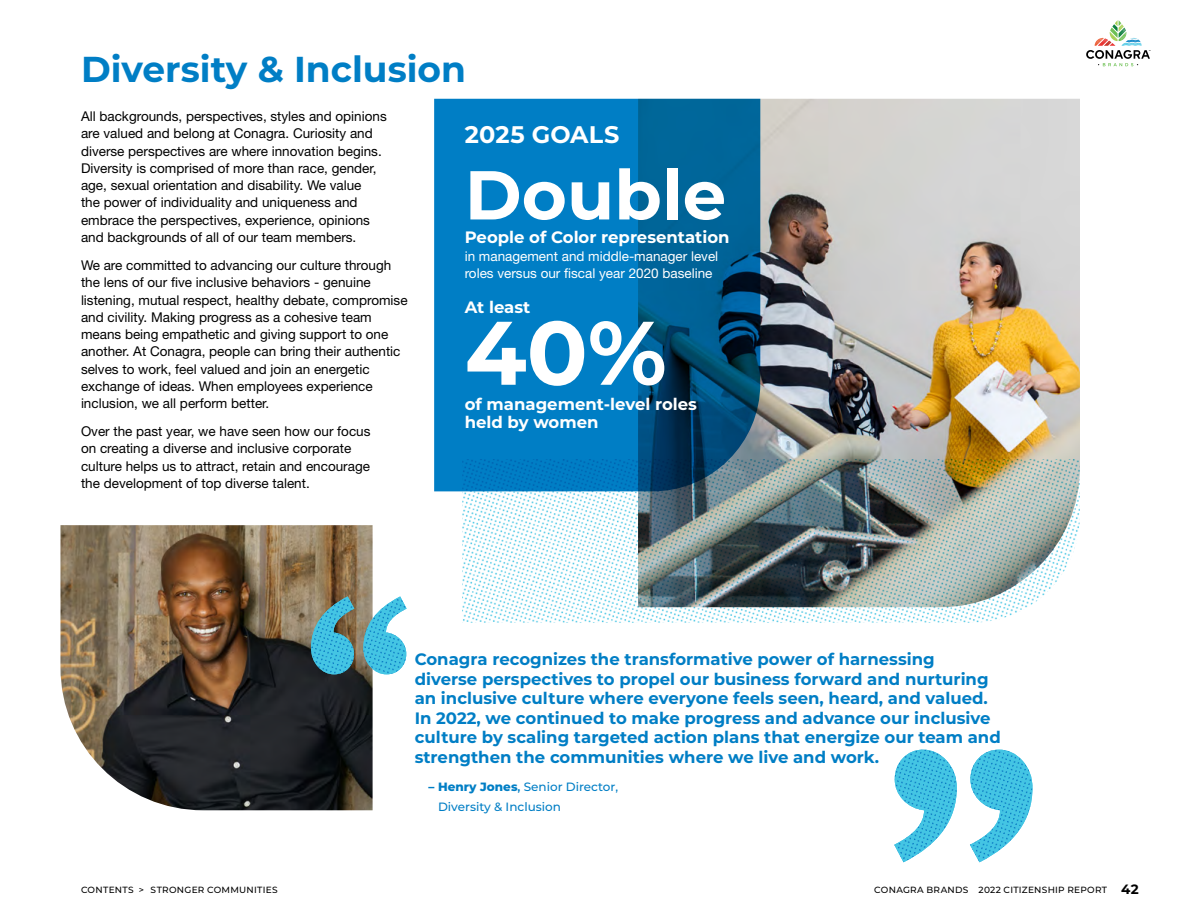
<style>
.page{position:relative;width:1188px;height:918px;background:#fff}
.page>*{position:absolute;margin:0;border:0;box-sizing:border-box;transform-origin:0 0}
.Body_Copy{font:700 90px "Montserrat";color:#fff}
.Body_Copy-2{font:700 69px "Montserrat";color:#fff}
.H3_Span_Columns{font:700 36px "Montserrat";color:#007ec5}
.H4{font:700 24px "Montserrat";letter-spacing:.01em;color:#fff}
.Body_Copy-3{font:700 16.5px/19.5px "Montserrat";color:#007ec5}
.Body_Copy-4{font:700 16.5px/18px "Montserrat";color:#fff}
.Body_Copy-5{font:13.5px/17.2px "Helvetica Neue LT Pro";color:#000}
.Body_Copy-6{font:13.5px/17.2px "Helvetica Neue LT Pro";color:#fff}
.Body_Copy-7{font:500 12px/19.5px "Montserrat";color:#007ec5}
.t1{font:500 9px "Montserrat";letter-spacing:.03em;color:#000}
.s1{font-weight:800}
.s2{font-weight:600}
.s3{font-weight:700;font-size:13.5px}
</style>
<div class="page">
<img style="left:760px;top:99px;width:320px;height:120px">
<svg style="left:434px;top:99px;width:326px;height:392px;background:#0076b7"></svg>
<img style="left:462px;top:219px;width:618px;height:240px">
<img style="left:462px;top:459px;width:618px;height:164px">
<img style="left:60px;top:525px;width:313px;height:285px">
<img style="left:311px;top:596px;width:96px;height:78px">
<img style="left:894px;top:750px;width:138px;height:112px">
<svg style="left:1086px;top:20px;width:65px;height:46px"></svg>
<p class="H3_Span_Columns" style="left:81px;top:44px;width:387px">Diversity &amp; Inclusion</p>
<p class="Body_Copy-5" style="left:81px;top:107px;width:307px">All backgrounds, perspectives, styles and opinions are valued and belong at Conagra. Curiosity and diverse perspectives are where innovation begins.<br>Diversity is comprised of more than race, gender, age, sexual orientation and disability. We value<br>the power of individuality and uniqueness and embrace the perspectives, experience, opinions and backgrounds of all of our team members.</p>
<p class="Body_Copy-5" style="left:81px;top:256px;width:328px">We are committed to advancing our culture through the lens of our five inclusive behaviors - genuine listening, mutual respect, healthy debate, compromise and civility. Making progress as a cohesive team means being empathetic and giving support to one another. At Conagra, people can bring their authentic selves to work, feel valued and join an energetic exchange of ideas. When employees experience inclusion, we all perform better.</p>
<p class="Body_Copy-5" style="left:81px;top:422px;width:291px">Over the past year, we have seen how our focus on creating a diverse and inclusive corporate culture helps us to attract, retain and encourage the development of top diverse talent.</p>
<p class="H4" style="left:465px;top:117px;width:156px">2025 GOALS</p>
<p class="Body_Copy-2" style="left:465px;top:145px;width:263px">Double</p>
<p class="Body_Copy-4" style="left:465px;top:228px;width:266px">People of Color representation</p>
<p class="Body_Copy-6" style="left:465px;top:247px;width:255px">in management and middle-manager level roles versus our fiscal year 2020 baseline</p>
<p class="Body_Copy-4" style="left:465px;top:297px;width:67px">At least</p>
<p class="Body_Copy" style="left:465px;top:288px;width:204px">40%</p>
<p class="Body_Copy-4" style="left:465px;top:394px;width:234px">of management-level roles held by women</p>
<p class="Body_Copy-3" style="left:415px;top:649px;width:588px">Conagra recognizes the transformative power of harnessing diverse perspectives to propel our business forward and nurturing an inclusive culture where everyone feels seen, heard, and valued.<br>In 2022, we continued to make progress and advance our inclusive culture by scaling targeted action plans that energize our team and strengthen the communities where we live and work.</p>
<p class="Body_Copy-7" style="left:438px;top:777px;width:182px;text-indent:-9px"><span class="s1">– Henry Jones</span><span class="s2">,</span> Senior Director,<br>Diversity &amp; Inclusion</p>
<p class="t1" style="left:81px;top:883px;width:198px">CONTENTS &gt; STRONGER COMMUNITIES</p>
<p class="t1" style="left:874px;top:883px;width:266px">CONAGRA BRANDS 2022 CITIZENSHIP REPORT <span class="s3">42</span></p>
</div>
